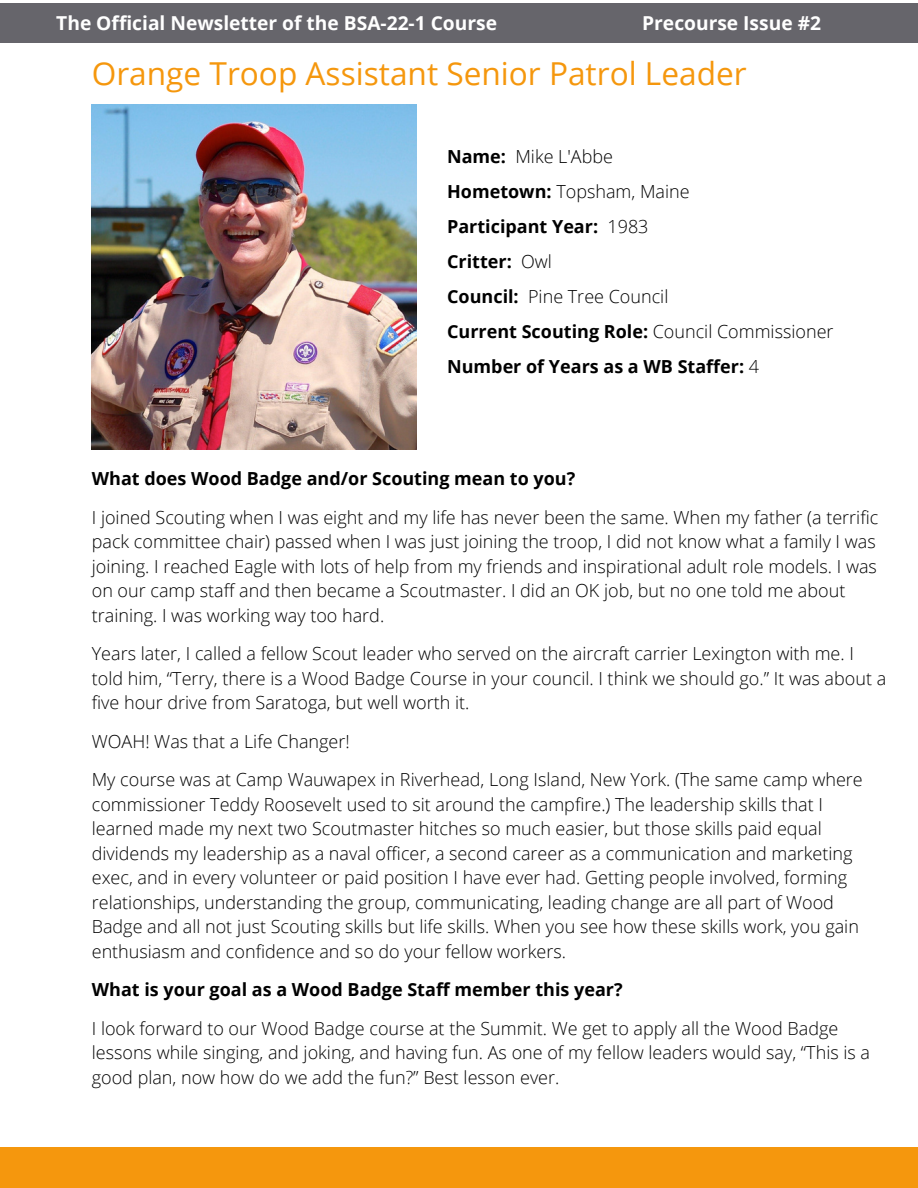
<style>
.page{position:relative;width:918px;height:1188px;background:#fff}
.page>*{position:absolute;margin:0;border:0;box-sizing:border-box;transform-origin:0 0}
.t1{font:31.65px "Open Sans";color:#f5970d}
.t2{font:700 19.2px "Open Sans";color:#fff}
.t3{font:300 18px/24.5px "Open Sans";color:#000}
.t4{font:700 18px/35px "Open Sans";color:#000}
.s1{font-weight:300}
</style>
<div class="page">
<div style="left:0;top:3px;width:918px;height:39px;background:#66656b"></div>
<div style="left:0;top:1147px;width:918px;height:41px;background:#f5970d"></div>
<img style="left:92px;top:105px;width:325px;height:345px">
<p class="t2" style="left:56px;top:9px;width:442px">The Official Newsletter of the BSA-22-1 Course</p>
<p class="t2" style="left:642px;top:9px;width:180px">Precourse Issue #2</p>
<h1 class="t1" style="left:92px;top:51px;width:656px">Orange Troop Assistant Senior Patrol Leader</h1>
<p class="t4" style="left:447px;top:138px;width:388px">Name: <span class="s1">Mike L'Abbe<br></span>Hometown: <span class="s1">Topsham, Maine<br></span>Participant Year: <span class="s1">1983<br></span>Critter: <span class="s1">Owl<br></span>Council: <span class="s1">Pine Tree Council<br></span>Current Scouting Role: <span class="s1">Council Commissioner<br></span>Number of Years as a WB Staffer: <span class="s1">4</span></p>
<p class="t4" style="left:92px;top:461px;width:485px">What does Wood Badge and/or Scouting mean to you?</p>
<p class="t3" style="left:92px;top:505px;width:788px">I joined Scouting when I was eight and my life has never been the same. When my father (a terrific pack committee chair) passed when I was just joining the troop, I did not know what a family I was joining. I reached Eagle with lots of help from my friends and inspirational adult role models. I was on our camp staff and then became a Scoutmaster. I did an OK job, but no one told me about training. I was working way too hard.</p>
<p class="t3" style="left:92px;top:641px;width:796px">Years later, I called a fellow Scout leader who served on the aircraft carrier Lexington with me. I told him, “Terry, there is a Wood Badge Course in your council. I think we should go.” It was about a five hour drive from Saratoga, but well worth it.</p>
<p class="t3" style="left:92px;top:722px;width:772px;line-height:38.5px">WOAH! Was that a Life Changer!<br>My course was at Camp Wauwapex in Riverhead, Long Island, New York. (The same camp where</p>
<p class="t3" style="left:92px;top:792px;width:769px">commissioner Teddy Roosevelt used to sit around the campfire.) The leadership skills that I learned made my next two Scoutmaster hitches so much easier, but those skills paid equal dividends my leadership as a naval officer, a second career as a communication and marketing exec, and in every volunteer or paid position I have ever had. Getting people involved, forming relationships, understanding the group, communicating, leading change are all part of Wood Badge and all not just Scouting skills but life skills. When you see how these skills work, you gain enthusiasm and confidence and so do your fellow workers.</p>
<p class="t4" style="left:92px;top:972px;width:532px">What is your goal as a Wood Badge Staff member this year?</p>
<p class="t3" style="left:92px;top:1016px;width:780px">I look forward to our Wood Badge course at the Summit. We get to apply all the Wood Badge lessons while singing, and joking, and having fun. As one of my fellow leaders would say, “This is a good plan, now how do we add the fun?” Best lesson ever.</p>
</div>
